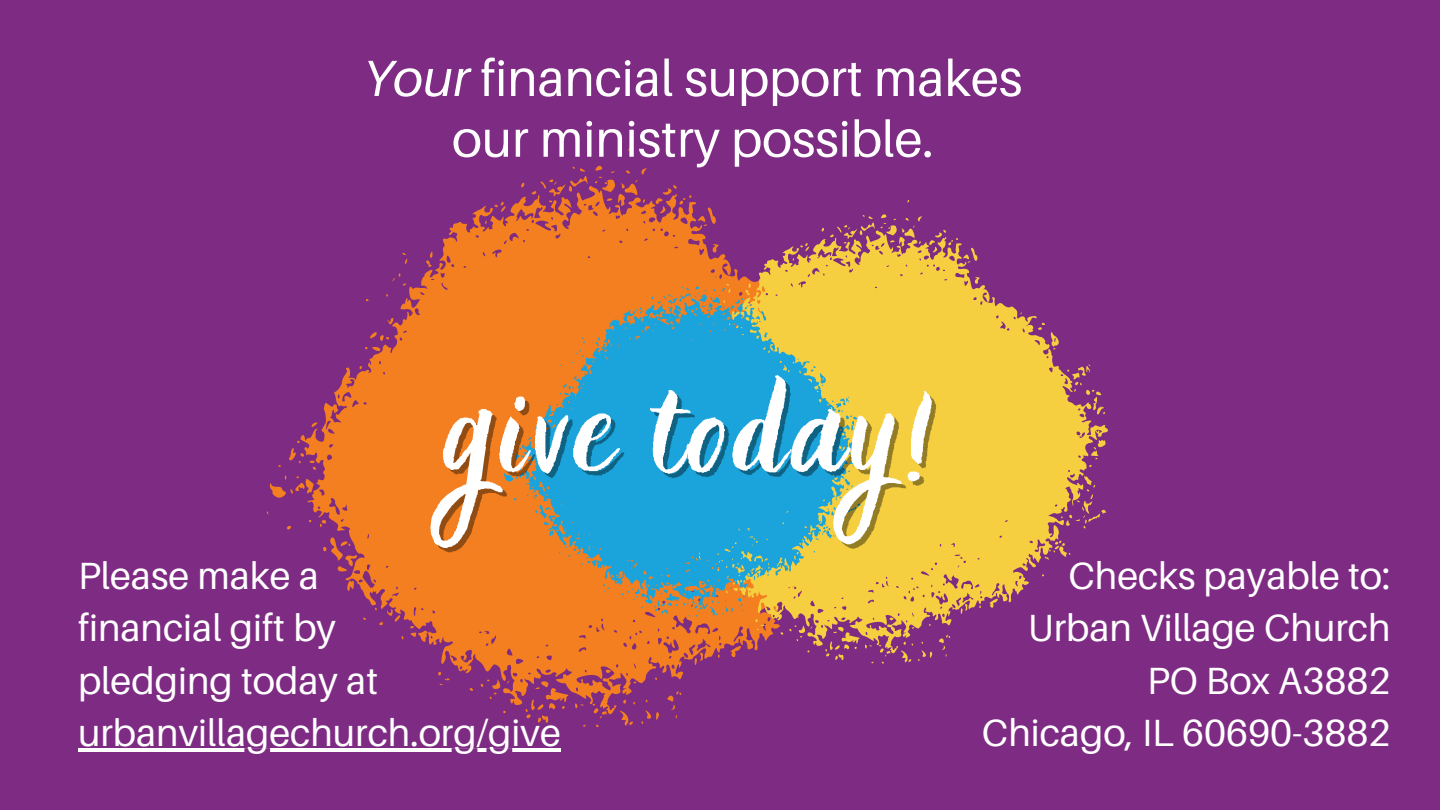
<style>
.page{position:relative;width:1440px;height:810px;background:#7e2b83}
.page>*{position:absolute;margin:0;border:0;box-sizing:border-box;transform-origin:0 0}
.t1{font:97.3px "Holla";letter-spacing:.045em;color:#fff}
.t2{font:50.9px/60.8px "Aileron";color:#fff;text-align:center}
.t3{font:37.9px/52.5px "Aileron";color:#fff}
.s1{font-style:italic}
</style>
<div class="page">
<svg style="left:207px;top:179px;width:363px;height:570px"></svg>
<svg style="left:570px;top:147px;width:538px;height:580px"></svg>
<svg style="left:467px;top:233px;width:452px;height:451px;background:#a1956e"></svg>
<hr style="left:78px;top:749px;width:483px;height:3px;background:#fff">
<h2 class="t2" style="left:363px;top:47px;width:660px"><span class="s1">Your</span> financial support makes our ministry possible.</h2>
<h1 class="t1" style="left:445px;top:376px;width:497px">give today!</h1>
<p class="t3" style="left:78px;top:549px;width:484px">Please make a<br>financial gift by<br>pledging today at urbanvillagechurch.org/give</p>
<p class="t3" style="left:982px;top:549px;width:410px;text-align:right">Checks payable to:<br>Urban Village Church<br>PO Box A3882<br>Chicago, IL 60690-3882</p>
</div>
